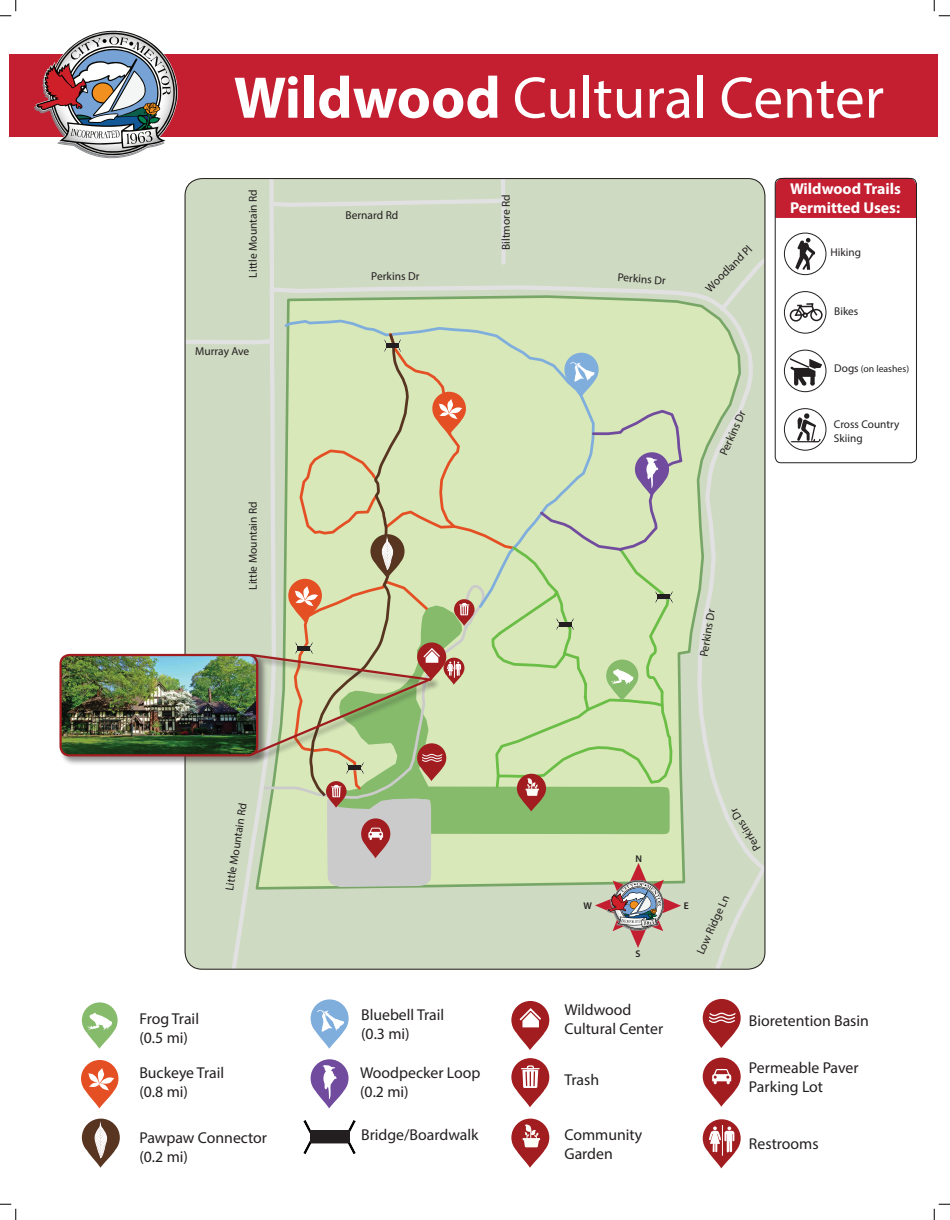
<style>
.page{position:relative;width:950px;height:1220px;background:#fff}
.page>*{position:absolute;margin:0;border:0;box-sizing:border-box;transform-origin:0 0}
.t1{font:59.25px "Myriad Pro";color:#fff}
.t2{font:15.75px/18.9px "Myriad Pro";color:#231f20}
.t3{font:700 15.75px/18.9px "Myriad Pro";color:#fff}
.t4{font:11.48px "Myriad Pro";color:#231f20}
.t5{font:11.25px/13.5px "Myriad Pro";color:#231f20}
.t6{font:9.75px "Myriad Pro";color:#231f20}
.t7{font:600 9.75px "Myriad Pro";color:#231f20}
.s1{font-weight:700}
.s2{font-size:11.25px}
</style>
<div class="page">
<div style="left:9px;top:54px;width:928px;height:83px;background:#c31f31"></div>
<img style="left:304px;top:1120px;width:51px;height:34px">
<div style="left:310px;top:1130px;width:39px;height:13px;background:#231f20"></div>
<svg style="left:511px;top:1001px;width:38px;height:49px"></svg>
<svg style="left:511px;top:1058px;width:38px;height:49px"></svg>
<svg style="left:511px;top:1118px;width:38px;height:49px"></svg>
<svg style="left:702px;top:999px;width:38px;height:49px"></svg>
<svg style="left:702px;top:1057px;width:38px;height:49px"></svg>
<svg style="left:82px;top:1002px;width:36px;height:46px"></svg>
<svg style="left:81px;top:1060px;width:37px;height:48px"></svg>
<svg style="left:310px;top:999px;width:38px;height:49px"></svg>
<svg style="left:310px;top:1059px;width:38px;height:49px"></svg>
<svg style="left:82px;top:1118px;width:38px;height:49px"></svg>
<svg style="left:34px;top:30px;width:144px;height:128px"></svg>
<svg style="left:702px;top:1119px;width:38px;height:49px"></svg>
<hr style="left:722px;top:1125px;width:1px;height:30px;background:#fff">
<svg style="left:186px;top:178px;width:579px;height:791px;background:#cedac0"></svg>
<div style="left:59px;top:653px;width:208px;height:112px;background:#231f20;opacity:.49"></div>
<img style="left:61px;top:655px;width:187px;height:100px">
<div style="left:59px;top:654px;width:199px;height:102px;border:2px solid #a01c1f;border-radius:9px"></div>
<div style="left:776px;top:178px;width:140px;height:40px;background:#c31f31"></div>
<svg style="left:790px;top:358px;width:32px;height:28px"></svg>
<div style="left:784px;top:350px;width:42px;height:42px;border:1px solid #231f20;border-radius:50%"></div>
<div style="left:784px;top:408px;width:42px;height:42px;border:1px solid #231f20;border-radius:50%"></div>
<div style="left:784px;top:233px;width:42px;height:42px;border:1px solid #231f20;border-radius:50%"></div>
<div style="left:784px;top:291px;width:42px;height:42px;border:1px solid #231f20;border-radius:50%"></div>
<svg style="left:795px;top:238px;width:20px;height:32px"></svg>
<div style="left:789px;top:309px;width:13px;height:12px;border:2px solid #231f20;border-radius:50%"></div>
<div style="left:810px;top:309px;width:12px;height:12px;border:2px solid #231f20;border-radius:50%"></div>
<svg style="left:793px;top:303px;width:26px;height:15px"></svg>
<div style="left:774px;top:178px;width:142px;height:285px;border:1px solid #231f20;border-radius:6px"></div>
<svg style="left:790px;top:413px;width:30px;height:29px"></svg>
<svg style="left:248px;top:331px;width:436px;height:617px;background:#c8d4ab"></svg>
<svg style="left:0;top:0;width:17px;height:17px"></svg>
<svg style="left:0;top:1203px;width:17px;height:17px"></svg>
<svg style="left:933px;top:0;width:17px;height:17px"></svg>
<svg style="left:933px;top:1203px;width:17px;height:17px"></svg>
<h1 class="t1" style="left:234px;top:61px;width:652px"><span class="s1">Wildwood</span> Cultural Center</h1>
<p class="t4" style="left:246px;top:277px;width:90px;rotate:-90deg">Little Mountain Rd</p>
<p class="t4" style="left:195px;top:344px;width:56px">Murray Ave</p>
<p class="t4" style="left:246px;top:590px;width:90px;rotate:-90deg">Little Mountain Rd</p>
<p class="t4" style="left:222px;top:889px;width:90px;rotate:-81deg">Little Mountain Rd</p>
<p class="t2" style="left:139px;top:1009px;width:61px">Frog Trail (0.5 mi)</p>
<p class="t2" style="left:139px;top:1063px;width:86px">Buckeye Trail (0.8 mi)</p>
<p class="t2" style="left:139px;top:1127px;width:129px">Pawpaw Connector (0.2 mi)</p>
<p class="t4" style="left:345px;top:208px;width:54px">Bernard Rd</p>
<p class="t4" style="left:499px;top:250px;width:57px;rotate:-90deg">Biltmore Rd</p>
<p class="t4" style="left:371px;top:269px;width:50px">Perkins Dr</p>
<p class="t4" style="left:618px;top:270px;width:50px;rotate:4deg">Perkins Dr</p>
<p class="t4" style="left:702px;top:285px;width:62px;rotate:-45deg">Woodland Pl</p>
<p class="t4" style="left:716px;top:452px;width:50px;rotate:-66deg">Perkins Dr</p>
<p class="t3" style="left:790px;top:179px;width:112px">Wildwood Trails<br>Permitted Uses:</p>
<p class="t5" style="left:830px;top:246px;width:32px">Hiking</p>
<p class="t5" style="left:834px;top:305px;width:26px">Bikes</p>
<p class="t6" style="left:834px;top:362px;width:76px"><span class="s2">Dogs</span> (on leashes)</p>
<p class="t5" style="left:833px;top:417px;width:67px">Cross Country<br>Skiing</p>
<p class="t2" style="left:361px;top:1005px;width:85px">Bluebell Trail (0.3 mi)</p>
<p class="t2" style="left:360px;top:1062px;width:122px">Woodpecker Loop (0.2 mi)</p>
<p class="t2" style="left:361px;top:1125px;width:119px">Bridge/Boardwalk</p>
<p class="t4" style="left:696px;top:655px;width:50px;rotate:-81deg">Perkins Dr</p>
<p class="t7" style="left:635px;top:852px;width:8px">N</p>
<p class="t4" style="left:751px;top:854px;width:50px;rotate:-121deg">Perkins Dr</p>
<p class="t7" style="left:583px;top:899px;width:10px">W</p>
<p class="t7" style="left:684px;top:899px;width:7px">E</p>
<p class="t7" style="left:635px;top:947px;width:7px">S</p>
<p class="t4" style="left:693px;top:951px;width:66px;rotate:-66deg">Low Ridge Ln</p>
<p class="t2" style="left:564px;top:1000px;width:100px">Wildwood<br>Cultural Center</p>
<p class="t2" style="left:564px;top:1070px;width:36px">Trash</p>
<p class="t2" style="left:564px;top:1124px;width:79px">Community<br>Garden</p>
<p class="t2" style="left:749px;top:1010px;width:121px">Bioretention Basin</p>
<p class="t2" style="left:749px;top:1057px;width:111px">Permeable Paver<br>Parking Lot</p>
<p class="t2" style="left:749px;top:1133px;width:71px">Restrooms</p>
</div>
